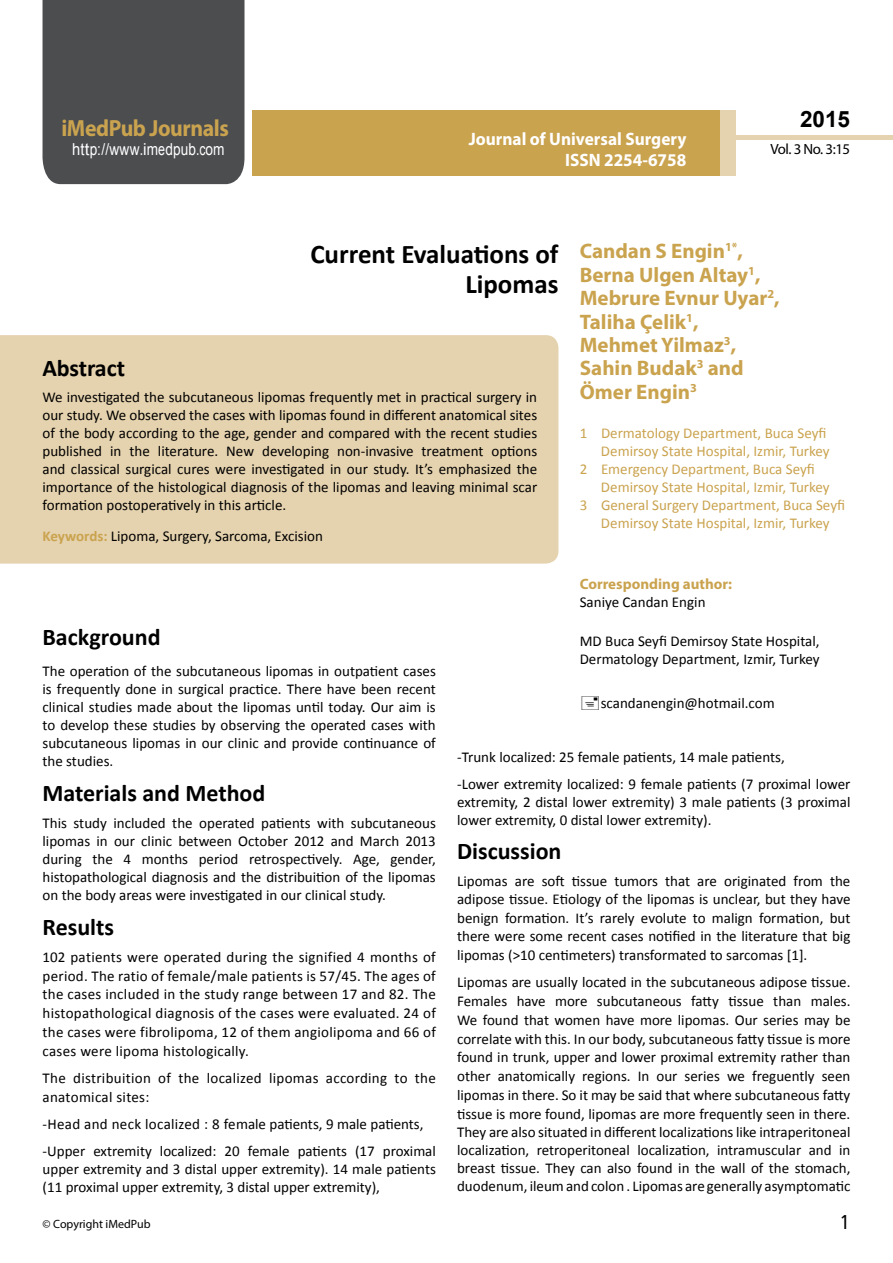
<style>
.page{position:relative;width:893px;height:1263px;background:#fff}
.page>*{position:absolute;margin:0;border:0;box-sizing:border-box;transform-origin:0 0}
.t1{font:700 27px/29.7px "Calibri";color:#000;text-align:right}
.t2{font:25.5px "Tunga";color:#000}
.t3{font:700 24px "Calibri";color:#000}
.t4{font:700 23.4px "Myriad Pro";letter-spacing:-.02em;color:#caa34f;scale:.93 1}
.t5{font:700 22.5px "Arial";color:#000}
.t6{font:700 21px/23.4px "Myriad Pro";color:#caa34f}
.t7{font:700 18px/21.6px "Myriad Pro";color:#fff;text-align:right;scale:.96 1}
.t8{font:16.5px "Arial";letter-spacing:.01em;color:#fff;scale:.89 1}
.t9{font:15px/18px "Calibri";color:#000;text-align:justify}
.t10{font:15px "Calibri";color:#caa34f}
.t11{font:15px/18.8px "Calibri";letter-spacing:.02em;color:#000}
.t12{font:700 15px "Myriad Pro";color:#caa34f}
.t13{font:14.85px "Myriad Pro";letter-spacing:-.03em;color:#000}
.t14{font:12px "Myriad Pro";color:#000}
.s1{font-family:"Calibri"}
.s2{font-weight:700;color:#caa34f}
</style>
<div class="page">
<div style="left:43px;top:0;width:201px;height:184px;background:#4c4d4f"></div>
<div style="left:252px;top:110px;width:469px;height:66px;background:#caa34f"></div>
<div style="left:720px;top:110px;width:16px;height:66px;background:#e5d2ae"></div>
<div style="left:736px;top:135px;width:157px;height:5px;background:#e5d2ae"></div>
<div style="left:0;top:335px;width:558px;height:229px;background:#e5d2ae"></div>
<h3 class="t4" style="left:61px;top:113px;width:181px">iMedPub Journals</h3>
<p class="t8" style="left:72px;top:139px;width:173px">http://www<span class="s1">.</span>imedpub<span class="s1">.</span>com</p>
<p class="t7" style="left:469px;top:127px;width:228px">Journal of Universal Surgery<br>ISSN 2254-6758</p>
<h3 class="t5" style="left:800px;top:104px;width:52px">2015</h3>
<p class="t13" style="left:770px;top:140px;width:81px">Vol. 3 No. 3:15</p>
<h1 class="t1" style="left:310px;top:239px;width:250px">Current Evaluations of<br>Lipomas</h1>
<h3 class="t3" style="left:43px;top:353px;width:84px">Abstract</h3>
<p class="t9" style="left:43px;top:388px;width:496px">We investigated the subcutaneous lipomas frequently met in practical surgery in our study. We observed the cases with lipomas found in different anatomical sites of the body according to the age, gender and compared with the recent studies published in the literature. New developing non-invasive treatment options and classical surgical cures were investigated in our study. It’s emphasized the importance of the histological diagnosis of the lipomas and leaving minimal scar formation postoperatively in this article.</p>
<p class="t9" style="left:43px;top:527px;width:282px"><span class="s2">Keywords:</span> Lipoma, Surgery, Sarcoma, Excision</p>
<h3 class="t6" style="left:580px;top:239px;width:202px">Candan S Engin<sup>1*</sup>,<br>Berna Ulgen Altay<sup>1</sup>,<br>Mebrure Evnur Uyar<sup>2</sup>,<br>Taliha Çelik<sup>1</sup>,<br>Mehmet Yilmaz<sup>3</sup>,<br>Sahin Budak<sup>3</sup> and<br>Ömer Engin<sup>3</sup></h3>
<p class="t10" style="left:580px;top:424px;width:248px">1 Dermatology Department, Buca Seyfi</p>
<p class="t10" style="left:601px;top:442px;width:230px">Demirsoy State Hospital, Izmir, Turkey</p>
<p class="t10" style="left:580px;top:460px;width:237px">2 Emergency Department, Buca Seyfi</p>
<p class="t10" style="left:601px;top:478px;width:230px">Demirsoy State Hospital, Izmir, Turkey</p>
<p class="t10" style="left:580px;top:496px;width:267px">3 General Surgery Department, Buca Seyfi</p>
<p class="t10" style="left:601px;top:514px;width:230px">Demirsoy State Hospital, Izmir, Turkey</p>
<h3 class="t3" style="left:43px;top:622px;width:120px">Background</h3>
<p class="t9" style="left:43px;top:662px;width:395px">The operation of the subcutaneous lipomas in outpatient cases is frequently done in surgical practice. There have been recent clinical studies made about the lipomas until today. Our aim is to develop these studies by observing the operated cases with subcutaneous lipomas in our clinic and provide continuance of the studies.</p>
<h3 class="t3" style="left:43px;top:778px;width:224px">Materials and Method</h3>
<p class="t9" style="left:43px;top:814px;width:395px">This study included the operated patients with subcutaneous lipomas in our clinic between October 2012 and March 2013 during the 4 months period retrospectively. Age, gender, histopathological diagnosis and the distribuition of the lipomas on the body areas were investigated in our clinical study.</p>
<h3 class="t3" style="left:43px;top:911px;width:73px">Results</h3>
<p class="t9" style="left:43px;top:948px;width:395px;line-height:18.8px">102 patients were operated during the signified 4 months of period. The ratio of female/male patients is 57/45. The ages of the cases included in the study range between 17 and 82. The histopathological diagnosis of the cases were evaluated. 24 of the cases were fibrolipoma, 12 of them angiolipoma and 66 of cases were lipoma histologically.</p>
<p class="t11" style="left:43px;top:1069px;width:395px">The distribuition of the localized lipomas according to the anatomical sites:</p>
<p class="t9" style="left:43px;top:1111px;width:395px;line-height:26.5px">-Head and neck localized : 8 female patients, 9 male patients, -Upper extremity localized: 20 female patients (17 proximal</p>
<p class="t9" style="left:43px;top:1159px;width:395px">upper extremity and 3 distal upper extremity). 14 male patients (11 proximal upper extremity, 3 distal upper extremity),</p>
<p class="t12" style="left:580px;top:574px;width:154px">Corresponding author:</p>
<p class="t9" style="left:580px;top:593px;width:127px">Saniye Candan Engin</p>
<p class="t9" style="left:580px;top:632px;width:241px">MD Buca Seyfi Demirsoy State Hospital,<br>Dermatology Department, Izmir, Turkey</p>
<p class="t9" style="left:601px;top:694px;width:175px">scandanengin@hotmail.com</p>
<p class="t9" style="left:457px;top:744px;width:395px;line-height:26.5px">-Trunk localized: 25 female patients, 14 male patients,<br>-Lower extremity localized: 9 female patients (7 proximal lower</p>
<p class="t9" style="left:457px;top:793px;width:395px">extremity, 2 distal lower extremity) 3 male patients (3 proximal lower extremity, 0 distal lower extremity).</p>
<h3 class="t3" style="left:457px;top:836px;width:106px">Discussion</h3>
<p class="t9" style="left:457px;top:872px;width:395px;line-height:18.6px">Lipomas are soft tissue tumors that are originated from the adipose tissue. Etiology of the lipomas is unclear, but they have benign formation. It’s rarely evolute to malign formation, but there were some recent cases notified in the literature that big lipomas (&gt;10 centimeters) transformated to sarcomas [1].</p>
<p class="t9" style="left:457px;top:973px;width:395px;line-height:18.5px">Lipomas are usually located in the subcutaneous adipose tissue.<br>Females have more subcutaneous fatty tissue than males.<br>We found that women have more lipomas. Our series may be correlate with this. In our body, subcutaneous fatty tissue is more found in trunk, upper and lower proximal extremity rather than other anatomically regions. In our series we freguently seen lipomas in there. So it may be said that where subcutaneous fatty tissue is more found, lipomas are more frequently seen in there.<br>They are also situated in different localizations like intraperitoneal localization, retroperitoneal localization, intramuscular and in breast tissue. They can also found in the wall of the stomach, duodenum, ileumand colon . Lipomas are generally asymptomatic</p>
<p class="t14" style="left:43px;top:1217px;width:110px">© Copyright iMedPub</p>
<h2 class="t2" style="left:841px;top:1205px;width:9px">1</h2>
</div>
